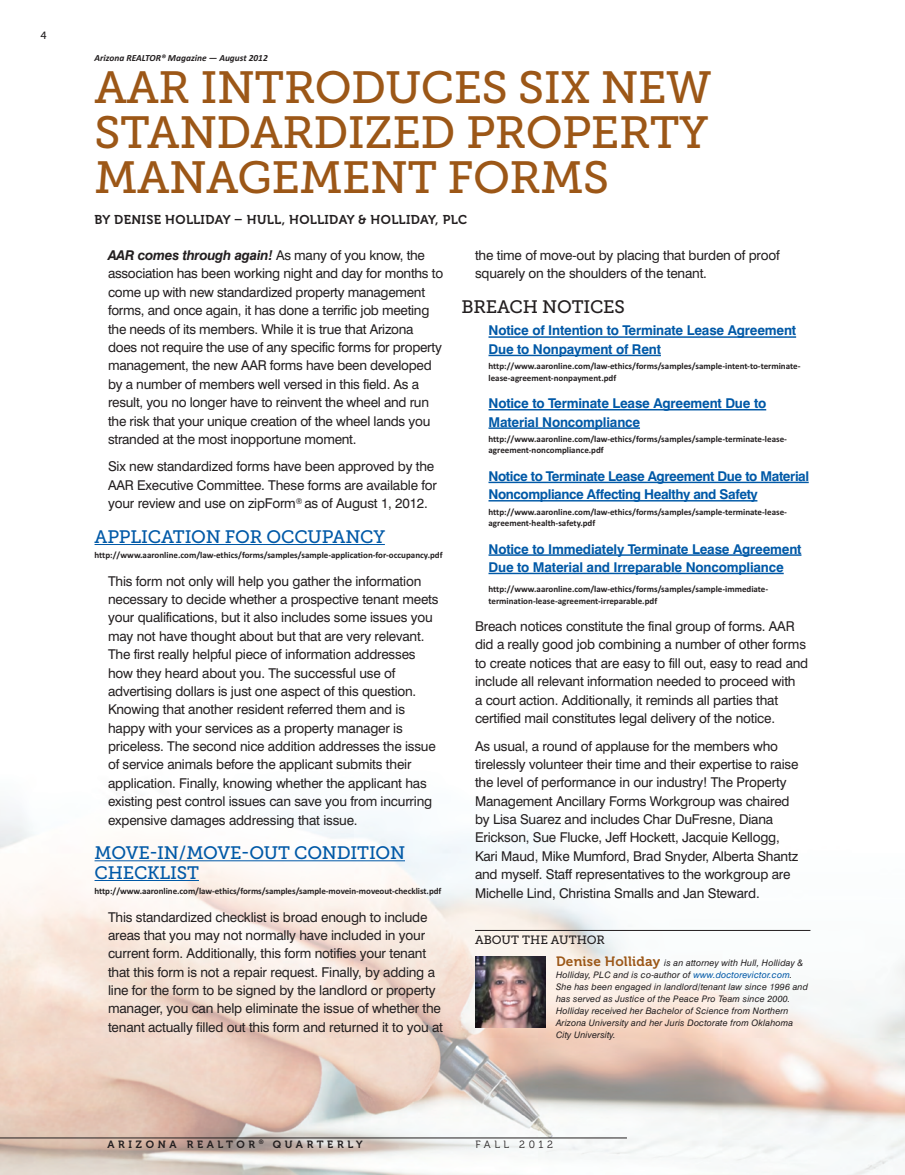
<style>
.page{position:relative;width:905px;height:1175px;background:#fff}
.page>*{position:absolute;margin:0;border:0;box-sizing:border-box;transform-origin:0 0}
.t1{font:45px/45px "Museo Slab 500";letter-spacing:-.01em;color:#9c5717;text-align:justify}
.t2{font:18px/19.6px "Museo Slab 500";letter-spacing:-.01em;color:#0159a7}
.t3{font:18px "Museo Slab 500";letter-spacing:-.01em;color:#231f20}
.t4{font:13.5px/18.3px "Swiss 721 BT";letter-spacing:-.015em;color:#231f20}
.t5{font:700 13.5px/18.3px "Swiss 721 BT";letter-spacing:-.015em;color:#0159a7}
.t6{font:12.75px "Museo 700";letter-spacing:.03em;color:#231f20}
.t7{font:12px "Museo Slab 500";color:#231f20}
.t8{font:10.5px "Museo 700";letter-spacing:.35em;color:#231f20}
.t9{font:10.5px "Museo 300";letter-spacing:.34em;color:#231f20}
.t10{font:10.5px "Museo Slab 500";color:#231f20}
.t11{font:italic 700 9.3px "Calibri";color:#231f20}
.t12{font:700 9px/11.2px "Calibri";color:#231f20}
.t13{font:italic 9px/12px "Swiss 721 BT";letter-spacing:.015em;color:#231f20}
.s1{font-weight:700;font-style:italic}
.s2{font-family:"Museo 700";font-style:normal;font-size:13.5px;color:#9c5717}
.s3{color:#0159a7}
</style>
<div class="page">
<img style="left:0;top:809px;width:904px;height:365px">
<hr style="left:0;top:1137px;width:627px;height:1px;background:#231f20">
<hr style="left:94px;top:544px;width:291px;height:1px;background:#0159a7">
<hr style="left:94px;top:860px;width:311px;height:1px;background:#0159a7">
<hr style="left:94px;top:880px;width:105px;height:1px;background:#0159a7">
<hr style="left:488px;top:336px;width:308px;height:2px;background:#0159a7">
<hr style="left:488px;top:355px;width:173px;height:1px;background:#0159a7">
<hr style="left:488px;top:409px;width:278px;height:1px;background:#0159a7">
<hr style="left:488px;top:427px;width:152px;height:2px;background:#0159a7">
<hr style="left:488px;top:481px;width:320px;height:2px;background:#0159a7">
<hr style="left:488px;top:500px;width:269px;height:1px;background:#0159a7">
<hr style="left:488px;top:554px;width:313px;height:2px;background:#0159a7">
<hr style="left:488px;top:572px;width:295px;height:2px;background:#0159a7">
<hr style="left:475px;top:930px;width:335px;height:1px;background:#231f20">
<img style="left:475px;top:957px;width:71px;height:70px">
<p class="t10" style="left:40px;top:31px;width:8px">4</p>
<p class="t11" style="left:94px;top:52px;width:175px">Arizona REALTOR® Magazine — August 2012</p>
<h1 class="t1" style="left:94px;top:69px;width:618px">AAR INTRODUCES SIX NEW STANDARDIZED PROPERTY MANAGEMENT FORMS</h1>
<p class="t6" style="left:94px;top:215px;width:374px">BY DENISE HOLLIDAY – HULL, HOLLIDAY &amp; HOLLIDAY, PLC</p>
<p class="t4" style="left:108px;top:246px;width:336px"><span class="s1">AAR comes through again!</span> As many of you know, the association has been working night and day for months to come up with new standardized property management forms, and once again, it has done a terrific job meeting the needs of its members. While it is true that Arizona does not require the use of any specific forms for property management, the new AAR forms have been developed by a number of members well versed in this field. As a result, you no longer have to reinvent the wheel and run the risk that your unique creation of the wheel lands you stranded at the most inopportune moment.</p>
<p class="t4" style="left:108px;top:457px;width:330px">Six new standardized forms have been approved by the<br>AAR Executive Committee. These forms are available for your review and use on zipForm<sup>®</sup> as of August 1, 2012.</p>
<h2 class="t2" style="left:94px;top:528px;width:292px">APPLICATION FOR OCCUPANCY</h2>
<p class="t12" style="left:94px;top:549px;width:349px">http://www.aaronline.com/law-ethics/forms/samples/sample-application-for-occupancy.pdf</p>
<p class="t4" style="left:108px;top:572px;width:332px">This form not only will help you gather the information necessary to decide whether a prospective tenant meets your qualifications, but it also includes some issues you may not have thought about but that are very relevant.<br>The first really helpful piece of information addresses how they heard about you. The successful use of advertising dollars is just one aspect of this question.<br>Knowing that another resident referred them and is happy with your services as a property manager is priceless. The second nice addition addresses the issue of service animals before the applicant submits their application. Finally, knowing whether the applicant has existing pest control issues can save you from incurring expensive damages addressing that issue.</p>
<h2 class="t2" style="left:94px;top:844px;width:312px">MOVE-IN/MOVE-OUT CONDITION<br>CHECKLIST</h2>
<p class="t12" style="left:94px;top:885px;width:348px">http://www.aaronline.com/law-ethics/forms/samples/sample-movein-moveout-checklist.pdf</p>
<p class="t4" style="left:108px;top:907px;width:336px">This standardized checklist is broad enough to include areas that you may not normally have included in your current form. Additionally, this form notifies your tenant that this form is not a repair request. Finally, by adding a line for the form to be signed by the landlord or property manager, you can help eliminate the issue of whether the tenant actually filled out this form and returned it to you at</p>
<p class="t4" style="left:475px;top:246px;width:306px">the time of move-out by placing that burden of proof squarely on the shoulders of the tenant.</p>
<h2 class="t3" style="left:461px;top:300px;width:165px">BREACH NOTICES</h2>
<p class="t5" style="left:488px;top:322px;width:309px">Notice of Intention to Terminate Lease Agreement<br>Due to Nonpayment of Rent</p>
<p class="t12" style="left:488px;top:361px;width:313px">http://www.aaronline.com/law-ethics/forms/samples/sample-intent-to-terminate&shy;lease-agreement-nonpayment.pdf</p>
<p class="t5" style="left:488px;top:394px;width:279px">Notice to Terminate Lease Agreement Due to<br>Material Noncompliance</p>
<p class="t12" style="left:488px;top:433px;width:300px">http://www.aaronline.com/law-ethics/forms/samples/sample-terminate-lease&shy;agreement-noncompliance.pdf</p>
<p class="t5" style="left:488px;top:467px;width:322px">Notice to Terminate Lease Agreement Due to Material<br>Noncompliance Affecting Healthy and Safety</p>
<p class="t12" style="left:488px;top:506px;width:300px">http://www.aaronline.com/law-ethics/forms/samples/sample-terminate-lease&shy;agreement-health-safety.pdf</p>
<p class="t5" style="left:488px;top:539px;width:314px">Notice to Immediately Terminate Lease Agreement<br>Due to Material and Irreparable Noncompliance</p>
<p class="t12" style="left:488px;top:583px;width:281px">http://www.aaronline.com/law-ethics/forms/samples/sample-immediate&shy;termination-lease-agreement-irreparable.pdf</p>
<p class="t4" style="left:475px;top:617px;width:335px">Breach notices constitute the final group of forms. AAR did a really good job combining a number of other forms to create notices that are easy to fill out, easy to read and include all relevant information needed to proceed with<br>a court action. Additionally, it reminds all parties that certified mail constitutes legal delivery of the notice.</p>
<p class="t4" style="left:475px;top:736px;width:325px">As usual, a round of applause for the members who tirelessly volunteer their time and their expertise to raise the level of performance in our industry! The Property Management Ancillary Forms Workgroup was chaired by Lisa Suarez and includes Char DuFresne, Diana Erickson, Sue Flucke, Jeff Hockett, Jacquie Kellogg, Kari Maud, Mike Mumford, Brad Snyder, Alberta Shantz and myself. Staff representatives to the workgroup are Michelle Lind, Christina Smalls and Jan Steward.</p>
<p class="t7" style="left:475px;top:935px;width:131px">ABOUT THE AUTHOR</p>
<p class="t13" style="left:556px;top:957px;width:253px"><span class="s2">Denise Holliday</span> is an attorney with Hull, Holliday &amp; Holliday, PLC and is co-author of <span class="s3">www.doctorevictor.com</span>.<br>She has been engaged in landlord/tenant law since 1996 and has served as Justice of the Peace Pro Team since 2000.<br>Holliday received her Bachelor of Science from Northern Arizona University and her Juris Doctorate from Oklahoma City University.</p>
<p class="t8" style="left:107px;top:1140px;width:256px">ARIZONA REALTOR <sup>®</sup> QUARTERLY</p>
<p class="t9" style="left:475px;top:1140px;width:79px">FALL 2012</p>
</div>
